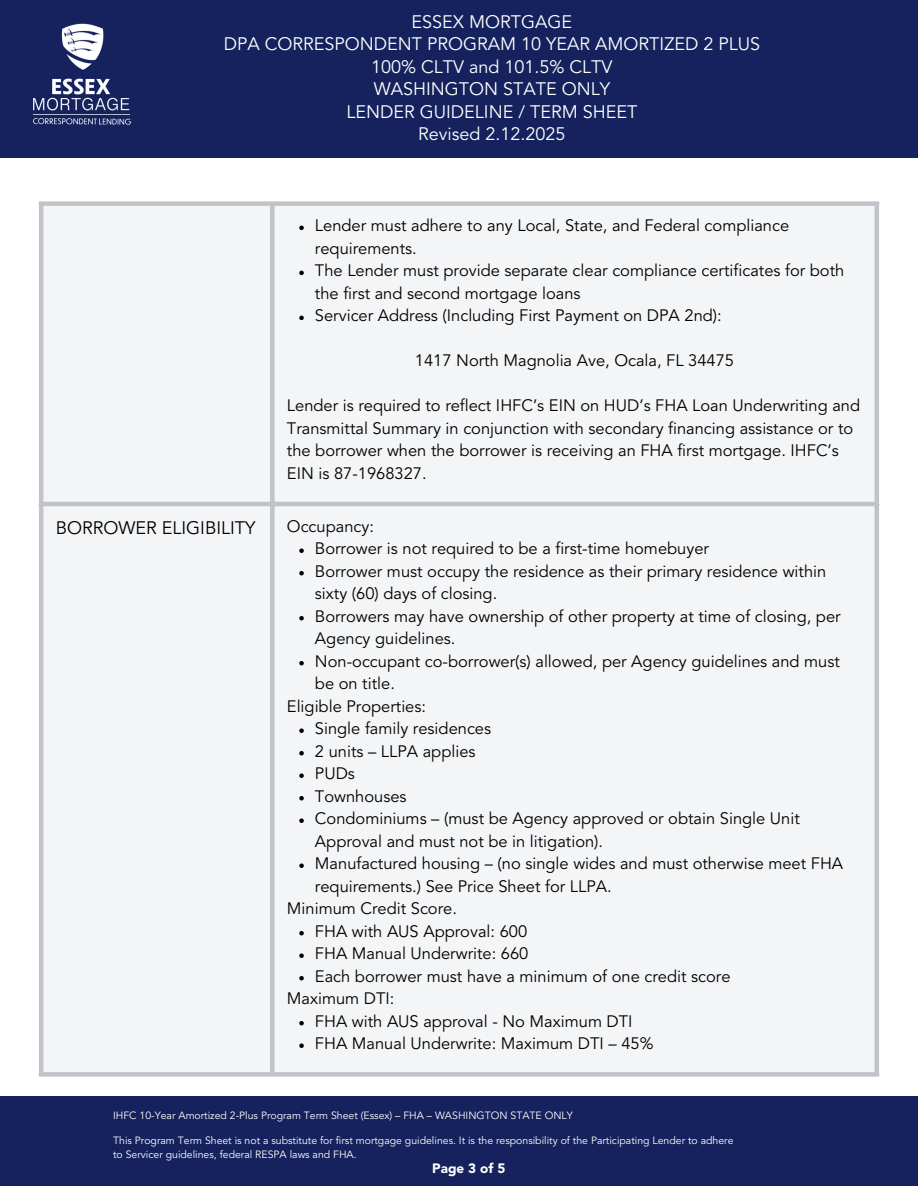
<style>
.page{position:relative;width:918px;height:1188px;background:#fff}
.page>*{position:absolute;margin:0;border:0;box-sizing:border-box;transform-origin:0 0}
.t1{font:18px/22.5px "Avenir LT Std";color:#fff;text-align:center}
.t2{font:18px "Avenir LT Std";color:#000}
.t3{font:16.5px/22.5px "Avenir LT Std";color:#000}
.t4{font:900 13.5px "Avenir LT Std";color:#fff}
.t5{font:10.5px "Avenir LT Std";color:#fff}
</style>
<div class="page">
<div style="left:43px;top:206px;width:832px;height:866px;background:#f4f5f7"></div>
<svg style="left:299px;top:226px;width:5px;height:4px"></svg>
<svg style="left:299px;top:271px;width:5px;height:4px"></svg>
<svg style="left:299px;top:316px;width:5px;height:4px"></svg>
<svg style="left:299px;top:548px;width:5px;height:5px"></svg>
<svg style="left:299px;top:571px;width:5px;height:4px"></svg>
<svg style="left:299px;top:616px;width:5px;height:4px"></svg>
<svg style="left:299px;top:661px;width:5px;height:4px"></svg>
<svg style="left:299px;top:728px;width:5px;height:5px"></svg>
<svg style="left:299px;top:751px;width:5px;height:4px"></svg>
<svg style="left:299px;top:773px;width:5px;height:5px"></svg>
<svg style="left:299px;top:796px;width:5px;height:4px"></svg>
<svg style="left:299px;top:818px;width:5px;height:5px"></svg>
<svg style="left:299px;top:863px;width:5px;height:5px"></svg>
<svg style="left:299px;top:931px;width:5px;height:4px"></svg>
<svg style="left:299px;top:953px;width:5px;height:5px"></svg>
<svg style="left:299px;top:976px;width:5px;height:4px"></svg>
<svg style="left:299px;top:1021px;width:5px;height:4px"></svg>
<svg style="left:299px;top:1043px;width:5px;height:5px"></svg>
<hr style="left:39px;top:206px;width:4px;height:866px;background:#c2c3c9">
<div style="left:270px;top:206px;width:5px;height:866px;background:#c2c3c9"></div>
<hr style="left:875px;top:206px;width:4px;height:866px;background:#c2c3c9">
<div style="left:39px;top:201px;width:840px;height:5px;background:#c2c3c9"></div>
<hr style="left:39px;top:502px;width:840px;height:4px;background:#c2c3c9">
<div style="left:39px;top:1072px;width:840px;height:5px;background:#c2c3c9"></div>
<div style="left:0;top:1096px;width:918px;height:90px;background:#15225d"></div>
<div style="left:0;top:0;width:918px;height:158px;background:#15225d"></div>
<img style="left:33px;top:23px;width:99px;height:102px">
<p class="t1" style="left:224px;top:12px;width:538px">ESSEX MORTGAGE<br>DPA CORRESPONDENT PROGRAM 10 YEAR AMORTIZED 2 PLUS<br>100% CLTV and 101.5% CLTV<br>WASHINGTON STATE ONLY<br>LENDER GUIDELINE / TERM SHEET<br>Revised 2.12.2025</p>
<p class="t3" style="left:315px;top:216px;width:476px">Lender must adhere to any Local, State, and Federal compliance requirements.</p>
<p class="t3" style="left:315px;top:261px;width:531px">The Lender must provide separate clear compliance certificates for both the first and second mortgage loans</p>
<h1 class="t3" style="left:315px;top:306px;width:408px">Servicer Address (Including First Payment on DPA 2nd):</h1>
<p class="t3" style="left:415px;top:351px;width:321px">1417 North Magnolia Ave, Ocala, FL 34475</p>
<p class="t3" style="left:287px;top:396px;width:575px">Lender is required to reflect IHFC’s EIN on HUD’s FHA Loan Underwriting and</p>
<p class="t3" style="left:287px;top:418px;width:568px">Transmittal Summary in conjunction with secondary financing assistance or to the borrower when the borrower is receiving an FHA first mortgage. IHFC’s<br>EIN is 87-1968327.</p>
<p class="t2" style="left:56px;top:520px;width:201px">BORROWER ELIGIBILITY</p>
<p class="t3" style="left:287px;top:516px;width:89px">Occupancy:</p>
<p class="t3" style="left:315px;top:539px;width:396px">Borrower is not required to be a first-time homebuyer</p>
<p class="t3" style="left:315px;top:561px;width:513px">Borrower must occupy the residence as their primary residence within sixty (60) days of closing.</p>
<p class="t3" style="left:315px;top:606px;width:527px">Borrowers may have ownership of other property at time of closing, per<br>Agency guidelines.</p>
<p class="t3" style="left:315px;top:651px;width:526px">Non-occupant co-borrower(s) allowed, per Agency guidelines and must be on title.</p>
<p class="t3" style="left:287px;top:696px;width:141px">Eligible Properties:</p>
<p class="t3" style="left:315px;top:719px;width:178px">Single family residences</p>
<p class="t3" style="left:315px;top:741px;width:162px">2 units – LLPA applies</p>
<p class="t3" style="left:315px;top:764px;width:42px">PUDs</p>
<p class="t3" style="left:315px;top:786px;width:93px">Townhouses</p>
<p class="t3" style="left:315px;top:809px;width:486px">Condominiums – (must be Agency approved or obtain Single Unit<br>Approval and must not be in litigation).</p>
<p class="t3" style="left:315px;top:854px;width:530px">Manufactured housing – (no single wides and must otherwise meet FHA requirements.) See Price Sheet for LLPA.</p>
<p class="t3" style="left:287px;top:899px;width:172px">Minimum Credit Score.</p>
<p class="t3" style="left:315px;top:921px;width:214px">FHA with AUS Approval: 600</p>
<p class="t3" style="left:315px;top:944px;width:215px">FHA Manual Underwrite: 660</p>
<p class="t3" style="left:315px;top:966px;width:417px">Each borrower must have a minimum of one credit score</p>
<p class="t3" style="left:287px;top:989px;width:109px">Maximum DTI:</p>
<p class="t3" style="left:315px;top:1011px;width:319px">FHA with AUS approval - No Maximum DTI</p>
<p class="t3" style="left:315px;top:1034px;width:340px">FHA Manual Underwrite: Maximum DTI – 45%</p>
<p class="t5" style="left:113px;top:1111px;width:461px">IHFC 10-Year Amortized 2-Plus Program Term Sheet (Essex) – FHA – WASHINGTON STATE ONLY</p>
<p class="t5" style="left:113px;top:1136px;width:622px">This Program Term Sheet is not a substitute for first mortgage guidelines. It is the responsibility of the Participating Lender to adhere</p>
<p class="t5" style="left:113px;top:1150px;width:245px">to Servicer guidelines, federal RESPA laws and FHA.</p>
<p class="t4" style="left:432px;top:1163px;width:75px">Page 3 of 5</p>
</div>
